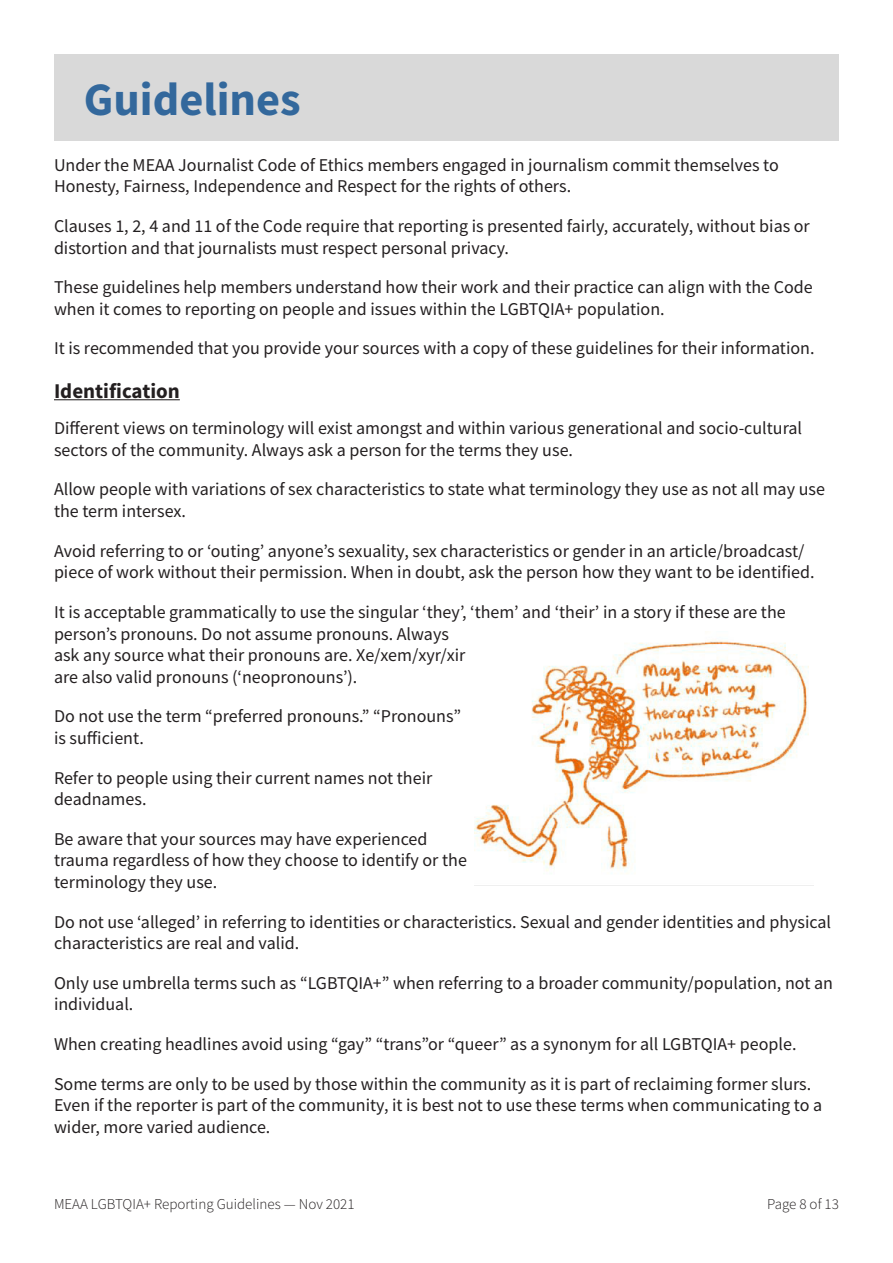
<style>
.page{position:relative;width:893px;height:1263px;background:#fff}
.page>*{position:absolute;margin:0;border:0;box-sizing:border-box;transform-origin:0 0}
.t1{font:700 46.5px "Source Sans Pro";color:#33689c}
.sub_head{font:700 21px "Source Sans Pro";color:#231f20}
.t2{font:18px/21.6px "Source Sans Pro";color:#231f20}
.t3{font:300 15px "Source Sans Pro";color:#231f20}
</style>
<div class="page">
<hr style="left:54px;top:399px;width:126px;height:1px;background:#231f20">
<div style="left:54px;top:54px;width:785px;height:86px;background:#d9d9d9"></div>
<img style="left:474px;top:640px;width:335px;height:234px">
<p class="t1" style="left:84px;top:68px;width:219px">Guidelines</p>
<p class="t2" style="left:54px;top:154px;width:726px">Under the MEAA Journalist Code of Ethics members engaged in journalism commit themselves to<br>Honesty, Fairness, Independence and Respect for the rights of others.</p>
<p class="t2" style="left:54px;top:215px;width:757px">Clauses 1, 2, 4 and 11 of the Code require that reporting is presented fairly, accurately, without bias or distortion and that journalists must respect personal privacy.</p>
<p class="t2" style="left:54px;top:276px;width:760px">These guidelines help members understand how their work and their practice can align with the Code when it comes to reporting on people and issues within the LGBTQIA+ population.</p>
<p class="t2" style="left:54px;top:338px;width:762px">It is recommended that you provide your sources with a copy of these guidelines for their information.</p>
<p class="sub_head" style="left:54px;top:376px;width:127px">Identification</p>
<p class="t2" style="left:54px;top:417px;width:750px">Different views on terminology will exist amongst and within various generational and socio-cultural sectors of the community. Always ask a person for the terms they use.</p>
<p class="t2" style="left:54px;top:479px;width:772px">Allow people with variations of sex characteristics to state what terminology they use as not all may use the term intersex.</p>
<p class="t2" style="left:54px;top:540px;width:762px">Avoid referring to or ‘outing’ anyone’s sexuality, sex characteristics or gender in an article/broadcast/ piece of work without their permission. When in doubt, ask the person how they want to be identified.</p>
<p class="t2" style="left:54px;top:601px;width:733px">It is acceptable grammatically to use the singular ‘they’, ‘them’ and ‘their’ in a story if these are the person’s pronouns. Do not assume pronouns. Always<br>ask any source what their pronouns are. Xe/xem/xyr/xir<br>are also valid pronouns (‘neopronouns’).</p>
<p class="t2" style="left:54px;top:705px;width:409px">Do not use the term “preferred pronouns.” “Pronouns” is sufficient.</p>
<p class="t2" style="left:54px;top:767px;width:380px">Refer to people using their current names not their deadnames.</p>
<p class="t2" style="left:54px;top:828px;width:414px">Be aware that your sources may have experienced trauma regardless of how they choose to identify or the terminology they use.</p>
<p class="t2" style="left:54px;top:911px;width:779px">Do not use ‘alleged’ in referring to identities or characteristics. Sexual and gender identities and physical characteristics are real and valid.</p>
<p class="t2" style="left:54px;top:972px;width:780px">Only use umbrella terms such as “LGBTQIA+” when referring to a broader community/population, not an individual.</p>
<p class="t2" style="left:54px;top:1033px;width:744px">When creating headlines avoid using “gay” “trans”or “queer” as a synonym for all LGBTQIA+ people.</p>
<p class="t2" style="left:54px;top:1073px;width:770px">Some terms are only to be used by those within the community as it is part of reclaiming former slurs.<br>Even if the reporter is part of the community, it is best not to use these terms when communicating to a wider, more varied audience.</p>
<p class="t3" style="left:54px;top:1195px;width:302px">MEAA LGBTQIA+ Reporting Guidelines — Nov 2021</p>
<p class="t3" style="left:767px;top:1195px;width:73px">Page 8 of 13</p>
</div>
